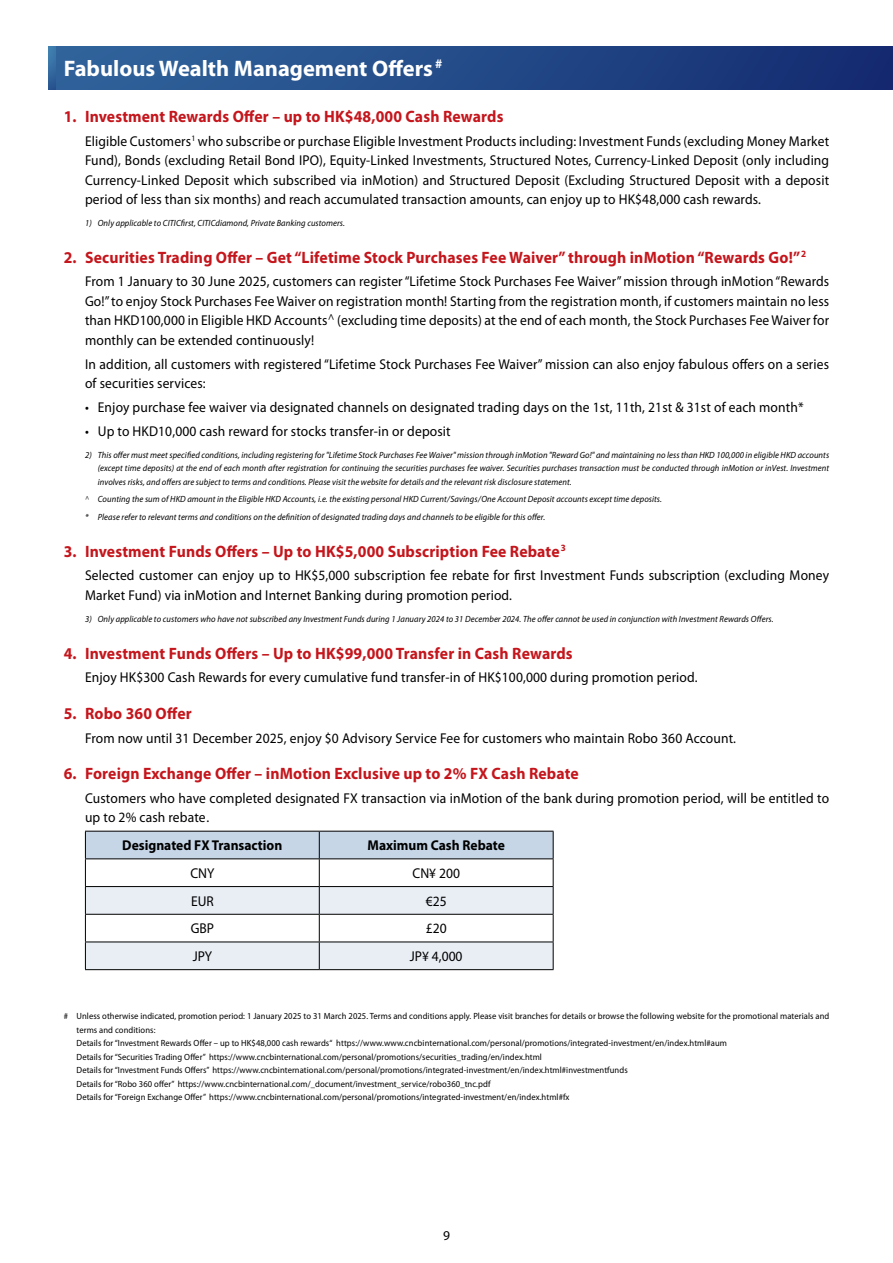
<style>
.page{position:relative;width:893px;height:1263px;background:#fff}
.page>*{position:absolute;margin:0;border:0;box-sizing:border-box;transform-origin:0 0}
.t1{font:700 22.5px "Myriad Pro";color:#fff}
.t2{font:700 16.5px "Myriad Pro";letter-spacing:.01em;color:#c4161c;scale:.95 1}
.t3{font:14.25px/19.5px "Myriad Pro";letter-spacing:.01em;color:#000;scale:.95 1}
.t4{font:700 14.25px "Myriad Pro";color:#000;scale:.95 1}
.t5{font:13.5px "Myriad Pro";color:#000}
.t6{font:italic 9px/13.5px "Myriad Pro";letter-spacing:.01em;color:#000;text-align:justify;scale:.95 1}
.t7{font:9px/13.5px "Myriad Pro";letter-spacing:.01em;color:#000;scale:.95 1}
</style>
<div class="page">
<div style="left:57px;top:47px;width:836px;height:42px;background:linear-gradient(to right,#31669d,#142b71)"></div>
<svg style="left:85px;top:831px;width:469px;height:138px"></svg>
<hr style="left:85px;top:969px;width:234px;height:1px;background:#000">
<hr style="left:319px;top:969px;width:235px;height:1px;background:#000">
<h1 class="t1" style="left:64px;top:55px;width:380px">Fabulous Wealth Management Offers <sup>#</sup></h1>
<p class="t2" style="left:64px;top:107px;width:464px">1. Investment Rewards Offer – up to HK$48,000 Cash Rewards</p>
<p class="t3" style="left:85px;top:131px;width:785px;text-align:justify">Eligible Customers<sup>1</sup> who subscribe or purchase Eligible Investment Products including: Investment Funds (excluding Money Market Fund), Bonds (excluding Retail Bond IPO), Equity-Linked Investments, Structured Notes, Currency-Linked Deposit (only including Currency-Linked Deposit which subscribed via inMotion) and Structured Deposit (Excluding Structured Deposit with a deposit period of less than six months) and reach accumulated transaction amounts, can enjoy up to HK$48,000 cash rewards.</p>
<p class="t6" style="left:85px;top:217px;width:275px">1) Only applicable to CITICfirst, CITICdiamond, Private Banking customers.</p>
<p class="t2" style="left:64px;top:248px;width:783px">2. Securities Trading Offer – Get “Lifetime Stock Purchases Fee Waiver” through inMotion “Rewards Go!”<sup>2</sup></p>
<p class="t3" style="left:85px;top:272px;width:785px;text-align:justify">From 1 January to 30 June 2025, customers can register “Lifetime Stock Purchases Fee Waiver” mission through inMotion “Rewards Go!” to enjoy Stock Purchases Fee Waiver on registration month! Starting from the registration month, if customers maintain no less than HKD100,000 in Eligible HKD Accounts<sup>^</sup> (excluding time deposits) at the end of each month, the Stock Purchases Fee Waiver for monthly can be extended continuously!</p>
<p class="t3" style="left:85px;top:354px;width:785px">In addition, all customers with registered “Lifetime Stock Purchases Fee Waiver” mission can also enjoy fabulous offers on a series of securities services:</p>
<p class="t3" style="left:85px;top:398px;width:758px">• Enjoy purchase fee waiver via designated channels on designated trading days on the 1st, 11th, 21st &amp; 31st of each month*</p>
<p class="t3" style="left:85px;top:421px;width:386px">• Up to HKD10,000 cash reward for stocks transfer-in or deposit</p>
<p class="t6" style="left:98px;top:448px;width:771px;text-indent:-13px">2) This offer must meet specified conditions, including registering for "Lifetime Stock Purchases Fee Waiver" mission through inMotion "Reward Go!" and maintaining no less than HKD 100,000 in eligible HKD accounts (except time deposits) at the end of each month after registration for continuing the securities purchases fee waiver. Securities purchases transaction must be conducted through inMotion or inVest. Investment involves risks, and offers are subject to terms and conditions. Please visit the website for details and the relevant risk disclosure statement.</p>
<p class="t6" style="left:85px;top:491px;width:609px;line-height:17.7px"><sup>^</sup> Counting the sum of HKD amount in the Eligible HKD Accounts, i.e. the existing personal HKD Current/Savings/One Account Deposit accounts except time deposits. * Please refer to relevant terms and conditions on the definition of designated trading days and channels to be eligible for this offer.</p>
<p class="t2" style="left:64px;top:542px;width:530px">3. Investment Funds Offers – Up to HK$5,000 Subscription Fee Rebate<sup>3</sup></p>
<p class="t3" style="left:85px;top:566px;width:785px">Selected customer can enjoy up to HK$5,000 subscription fee rebate for first Investment Funds subscription (excluding Money<br>Market Fund) via inMotion and Internet Banking during promotion period.</p>
<p class="t6" style="left:85px;top:612px;width:726px">3) Only applicable to customers who have not subscribed any Investment Funds during 1 January 2024 to 31 December 2024. The offer cannot be used in conjunction with Investment Rewards Offers.</p>
<p class="t2" style="left:64px;top:644px;width:537px">4. Investment Funds Offers – Up to HK$99,000 Transfer in Cash Rewards</p>
<p class="t3" style="left:85px;top:668px;width:646px">Enjoy HK$300 Cash Rewards for every cumulative fund transfer-in of HK$100,000 during promotion period.</p>
<p class="t2" style="left:64px;top:704px;width:136px">5. Robo 360 Offer</p>
<p class="t3" style="left:85px;top:728px;width:687px">From now until 31 December 2025, enjoy $0 Advisory Service Fee for customers who maintain Robo 360 Account.</p>
<p class="t2" style="left:64px;top:764px;width:544px">6. Foreign Exchange Offer – inMotion Exclusive up to 2% FX Cash Rebate</p>
<p class="t3" style="left:85px;top:788px;width:785px">Customers who have completed designated FX transaction via inMotion of the bank during promotion period, will be entitled to up to 2% cash rebate.</p>
<p class="t4" style="left:122px;top:837px;width:170px">Designated FX Transaction</p>
<p class="t4" style="left:368px;top:837px;width:146px">Maximum Cash Rebate</p>
<p class="t3" style="left:190px;top:864px;width:27px">CNY</p>
<p class="t3" style="left:413px;top:864px;width:51px">CN¥ 200</p>
<p class="t3" style="left:191px;top:891px;width:25px">EUR</p>
<p class="t3" style="left:426px;top:891px;width:23px">€25</p>
<p class="t3" style="left:191px;top:919px;width:26px">GBP</p>
<p class="t3" style="left:426px;top:919px;width:23px">£20</p>
<p class="t3" style="left:193px;top:947px;width:22px">JPY</p>
<p class="t3" style="left:410px;top:947px;width:57px">JP¥ 4,000</p>
<p class="t7" style="left:77px;top:1009px;width:794px;text-indent:-13px"># Unless otherwise indicated, promotion period: 1 January 2025 to 31 March 2025. Terms and conditions apply. Please visit branches for details or browse the following website for the promotional materials and terms and conditions:<br>Details for “Investment Rewards Offer – up to HK$48,000 cash rewards“ https://www.www.cncbinternational.com/personal/promotions/integrated-investment/en/index.html#aum<br>Details for “Securities Trading Offer” https://www.cncbinternational.com/personal/promotions/securities_trading/en/index.html<br>Details for “Investment Funds Offers” https://www.cncbinternational.com/personal/promotions/integrated-investment/en/index.html#investmentfunds<br>Details for “Robo 360 offer” https://www.cncbinternational.com/_document/investment_service/robo360_tnc.pdf<br>Details for “Foreign Exchange Offer” https://www.cncbinternational.com/personal/promotions/integrated-investment/en/index.html#fx</p>
<p class="t5" style="left:443px;top:1228px;width:8px">9</p>
</div>
